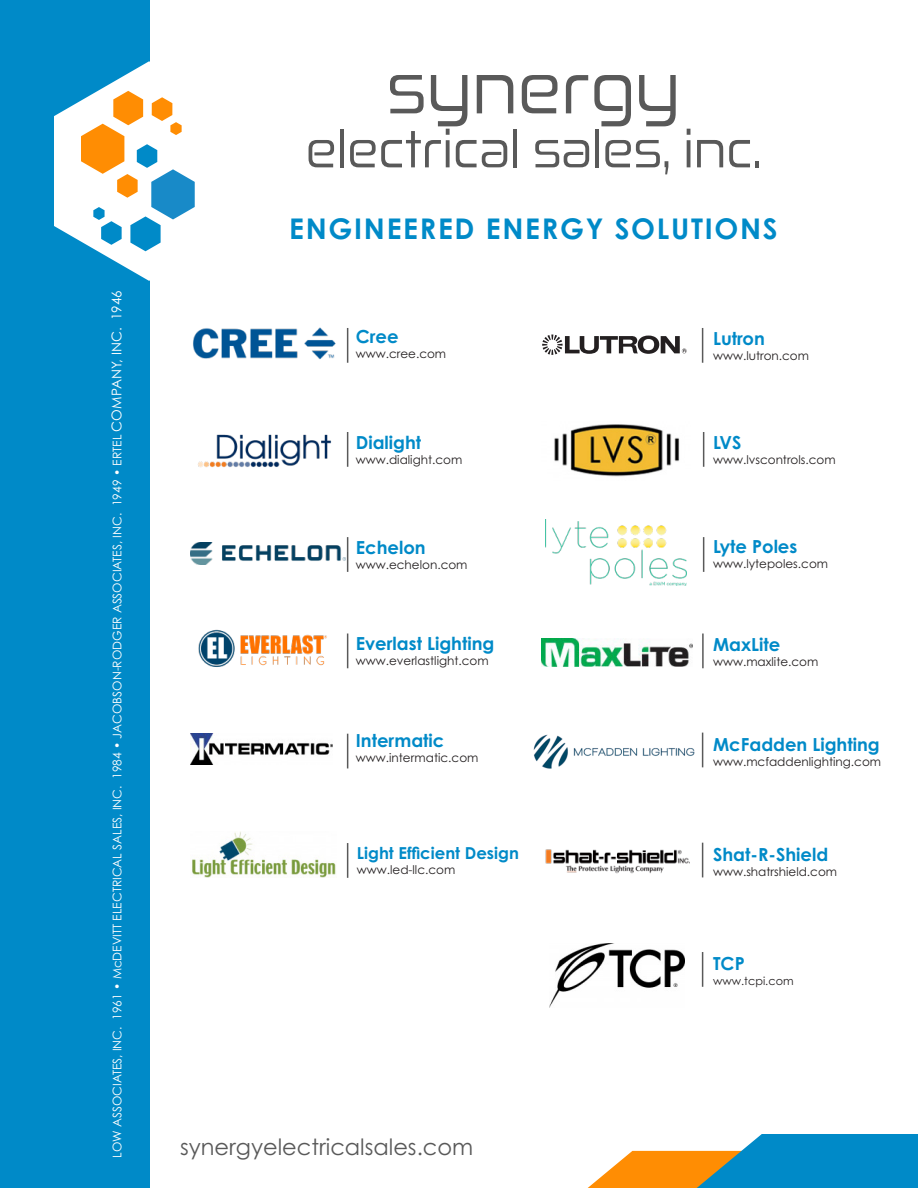
<style>
.page{position:relative;width:918px;height:1188px;background:#fff}
.page>*{position:absolute;margin:0;border:0;box-sizing:border-box;transform-origin:0 0}
.t1{font:73.5px "Zekton Rg";color:#595959}
.t2{font:52.5px "Zekton Rg";color:#595959}
.t3{font:700 28.5px "Century Gothic Std";letter-spacing:.06em;color:#008ac8}
.Body_Text{font:22.5px "Century Gothic Std";color:#595959}
.Bullet_Points{font:700 18px "Century Gothic Std";color:#008ac8}
.Bullet_Points-2{font:700 16.5px "Century Gothic Std";color:#008ac8}
.Bullet_Points-3{font:12px "Century Gothic Std";color:#231f20}
.t4{font:12px "Century Gothic Std";color:#fff}
.Bullet_Points-4{font:11.25px "Century Gothic Std";color:#231f20}
.s1{font-size:13.5px}
</style>
<div class="page">
<div style="left:0;top:0;width:149px;height:1188px;background:#008ac8"></div>
<hr style="left:347px;top:328px;width:1px;height:35px;background:#595959">
<hr style="left:347px;top:634px;width:1px;height:34px;background:#595959">
<hr style="left:347px;top:432px;width:1px;height:35px;background:#595959">
<hr style="left:347px;top:843px;width:1px;height:35px;background:#595959">
<hr style="left:702px;top:328px;width:1px;height:35px;background:#595959">
<img style="left:193px;top:327px;width:143px;height:33px">
<hr style="left:703px;top:432px;width:1px;height:35px;background:#595959">
<hr style="left:703px;top:537px;width:1px;height:35px;background:#595959">
<img style="left:542px;top:638px;width:151px;height:28px">
<hr style="left:702px;top:634px;width:2px;height:34px;background:#595959">
<hr style="left:702px;top:843px;width:1px;height:34px;background:#595959">
<hr style="left:702px;top:952px;width:1px;height:35px;background:#595959">
<svg style="left:587px;top:1134px;width:331px;height:54px"></svg>
<hr style="left:347px;top:734px;width:1px;height:34px;background:#595959">
<img style="left:198px;top:434px;width:134px;height:33px">
<img style="left:190px;top:542px;width:155px;height:23px">
<img style="left:198px;top:629px;width:129px;height:38px">
<img style="left:190px;top:734px;width:143px;height:30px">
<img style="left:192px;top:831px;width:144px;height:46px">
<svg style="left:542px;top:335px;width:145px;height:20px"></svg>
<img style="left:554px;top:424px;width:126px;height:53px">
<img style="left:546px;top:519px;width:140px;height:66px">
<img style="left:545px;top:849px;width:145px;height:25px">
<img style="left:549px;top:943px;width:135px;height:65px">
<hr style="left:347px;top:537px;width:1px;height:35px;background:#595959">
<svg style="left:54px;top:61px;width:141px;height:220px"></svg>
<hr style="left:702px;top:733px;width:1px;height:34px;background:#595959">
<img style="left:534px;top:734px;width:161px;height:35px">
<p class="t4" style="left:110px;top:1158px;width:869px;rotate:-90deg">LOW ASSOCIATES, INC. 1961 • McDEVITT ELECTRICAL SALES, INC. 1984 • JACOBSON-RODGER ASSOCIATES, INC. 1949 • ERTEL <span class="s1">COMPANY, INC. 1946</span></p>
<p class="t1" style="left:387px;top:40px;width:295px">synergy</p>
<p class="t2" style="left:306px;top:115px;width:457px">electrical sales, inc.</p>
<p class="t3" style="left:289px;top:211px;width:490px">ENGINEERED ENERGY SOLUTIONS</p>
<p class="Bullet_Points" style="left:356px;top:325px;width:44px">Cree</p>
<p class="Bullet_Points-3" style="left:356px;top:347px;width:92px">www.cree.com</p>
<p class="Bullet_Points" style="left:713px;top:327px;width:53px">Lutron</p>
<p class="Bullet_Points-3" style="left:713px;top:348px;width:97px">www.lutron.com</p>
<p class="Bullet_Points" style="left:356px;top:431px;width:67px">Dialight</p>
<p class="Bullet_Points-3" style="left:356px;top:452px;width:108px">www.dialight.com</p>
<p class="Bullet_Points" style="left:713px;top:432px;width:30px">LVS</p>
<p class="Bullet_Points-3" style="left:713px;top:453px;width:124px">www.lvscontrols.com</p>
<p class="Bullet_Points" style="left:356px;top:536px;width:71px">Echelon</p>
<p class="Bullet_Points-3" style="left:356px;top:557px;width:113px">www.echelon.com</p>
<p class="Bullet_Points" style="left:713px;top:535px;width:86px">Lyte Poles</p>
<p class="Bullet_Points-3" style="left:713px;top:556px;width:117px">www.lytepoles.com</p>
<p class="Bullet_Points" style="left:356px;top:633px;width:140px">Everlast Lighting</p>
<p class="Bullet_Points-3" style="left:356px;top:654px;width:134px">www.everlastlight.com</p>
<p class="Bullet_Points" style="left:713px;top:633px;width:69px">MaxLite</p>
<p class="Bullet_Points-3" style="left:713px;top:654px;width:107px">www.maxlite.com</p>
<p class="Bullet_Points" style="left:356px;top:729px;width:90px">Intermatic</p>
<p class="Bullet_Points-3" style="left:356px;top:750px;width:124px">www.intermatic.com</p>
<p class="Bullet_Points" style="left:713px;top:733px;width:168px">McFadden Lighting</p>
<p class="Bullet_Points-3" style="left:713px;top:754px;width:170px">www.mcfaddenlighting.com</p>
<p class="Bullet_Points-2" style="left:357px;top:843px;width:164px">Light Efficient Design</p>
<p class="Bullet_Points-3" style="left:357px;top:862px;width:100px">www.led-llc.com</p>
<p class="Bullet_Points" style="left:713px;top:843px;width:117px">Shat-R-Shield</p>
<p class="Bullet_Points-3" style="left:713px;top:864px;width:126px">www.shatrshield.com</p>
<p class="Bullet_Points" style="left:713px;top:952px;width:33px">TCP</p>
<p class="Bullet_Points-4" style="left:713px;top:974px;width:82px">www.tcpi.com</p>
<p class="Body_Text" style="left:180px;top:1133px;width:295px">synergyelectricalsales.com</p>
</div>
